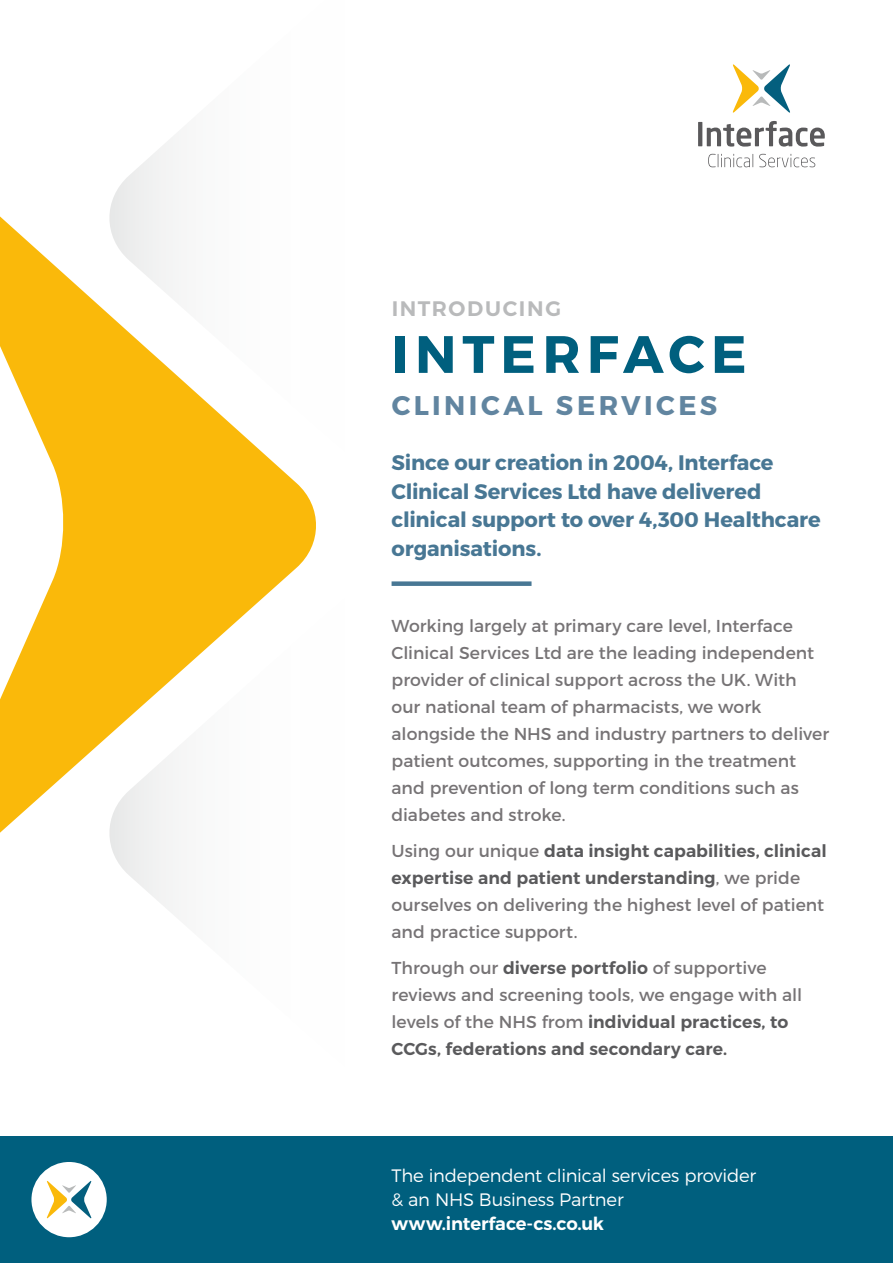
<style>
.page{position:relative;width:893px;height:1263px;background:#fff}
.page>*{position:absolute;margin:0;border:0;box-sizing:border-box;transform-origin:0 0}
.t1{font:700 52.5px "Montserrat";letter-spacing:.12em;color:#005f7e}
.t2{font:700 27px "Montserrat";letter-spacing:.13em;color:#6185a0}
.t3{font:700 21px/28.5px "Montserrat";letter-spacing:-.01em;color:#487794}
.t4{font:600 21px "Montserrat";letter-spacing:.075em;color:#b9babb}
.t5{font:300 18px/24px "Montserrat";letter-spacing:-.01em;color:#fff}
.t6{font:600 18px "Montserrat";letter-spacing:-.005em;color:#fff}
.t7{font:17.25px/27px "Montserrat";color:#767375}
.s1{font-weight:600;color:#5a5a5c}
</style>
<div class="page">
<svg style="left:0;top:149px;width:316px;height:752px"></svg>
<div style="left:0;top:1136px;width:893px;height:127px;background:#005f7e"></div>
<svg style="left:698px;top:122px;width:4px;height:24px"></svg>
<svg style="left:707px;top:121px;width:118px;height:26px"></svg>
<svg style="left:708px;top:154px;width:45px;height:13px"></svg>
<svg style="left:759px;top:154px;width:56px;height:13px"></svg>
<svg style="left:732px;top:64px;width:58px;height:49px"></svg>
<div style="left:31px;top:1162px;width:76px;height:75px;background:#fff;border-radius:50%"></div>
<svg style="left:46px;top:1181px;width:46px;height:38px"></svg>
<div style="left:392px;top:581px;width:139px;height:5px;background:#487794"></div>
<p class="t4" style="left:392px;top:295px;width:171px">INTRODUCING</p>
<h1 class="t1" style="left:392px;top:322px;width:356px">INTERFACE</h1>
<h2 class="t2" style="left:392px;top:389px;width:327px">CLINICAL SERVICES</h2>
<p class="t3" style="left:392px;top:449px;width:431px">Since our creation in 2004, Interface Clinical Services Ltd have delivered clinical support to over 4,300 Healthcare organisations.</p>
<p class="t7" style="left:392px;top:612px;width:439px">Working largely at primary care level, Interface Clinical Services Ltd are the leading independent provider of clinical support across the UK. With our national team of pharmacists, we work alongside the NHS and industry partners to deliver patient outcomes, supporting in the treatment and prevention of long term conditions such as diabetes and stroke.</p>
<p class="t7" style="left:392px;top:837px;width:437px">Using our unique <span class="s1">data insight capabilities, clinical expertise and patient understanding</span>, we pride ourselves on delivering the highest level of patient and practice support.</p>
<p class="t7" style="left:392px;top:954px;width:412px">Through our <span class="s1">diverse portfolio</span> of supportive reviews and screening tools, we engage with all levels of the NHS from <span class="s1">individual practices, to CCGs, federations and secondary care.</span></p>
<p class="t5" style="left:392px;top:1163px;width:366px">The independent clinical services provider &amp; an NHS Business Partner</p>
<p class="t6" style="left:392px;top:1212px;width:214px">www.interface-cs.co.uk</p>
</div>
